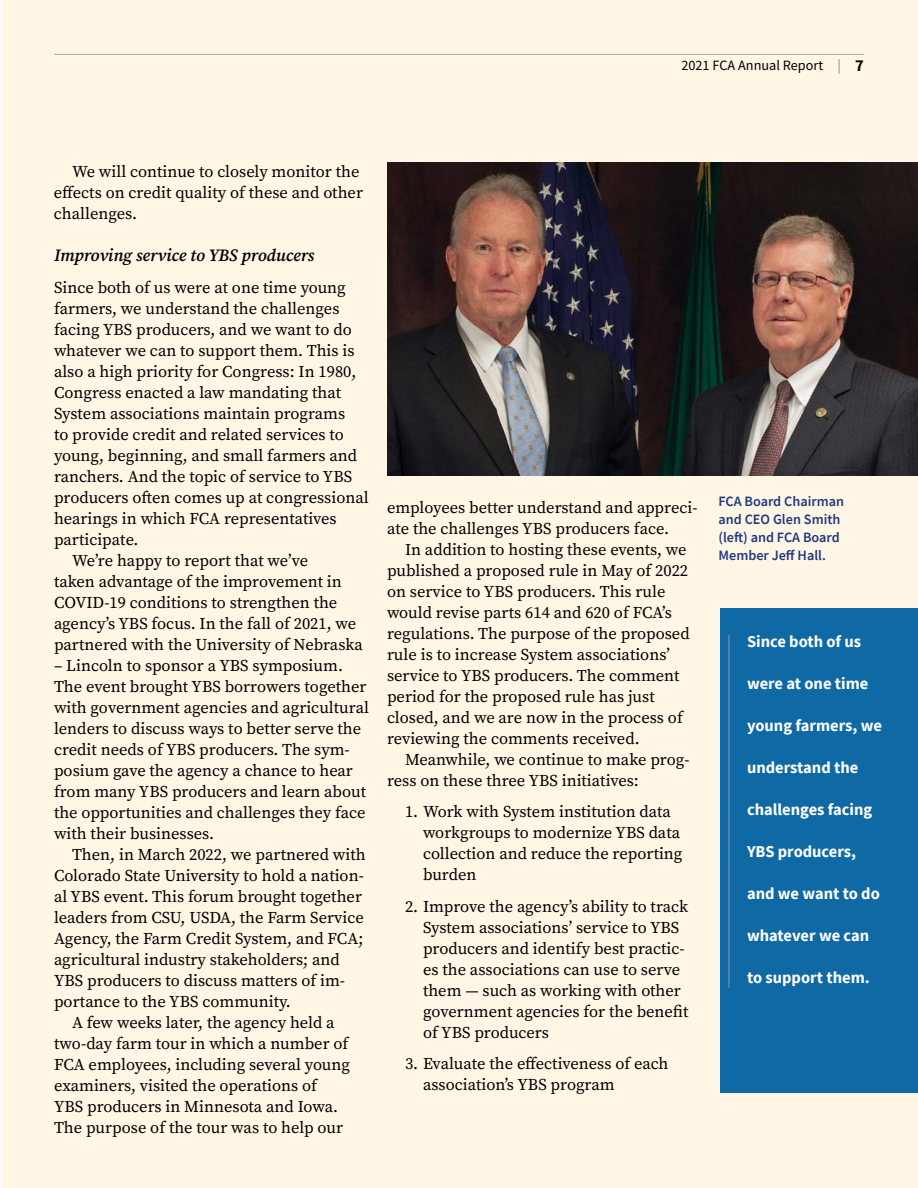
<style>
.page{position:relative;width:918px;height:1188px;background:#fff}
.page>*{position:absolute;margin:0;border:0;box-sizing:border-box;transform-origin:0 0}
.t1{font:italic 600 17.25px "Source Serif Pro";color:#000}
.P_Basic_Para_-_No_in{font:16.5px/21px "Source Serif Pro";color:#000}
.t2{font:700 16.5px "Source Sans Pro";color:#fff}
.Photo_Caption{font:600 14.25px/18px "Source Sans Pro";color:#203a7f}
.t3{font:14.25px "Source Sans Pro";color:#000}
.s1{color:#808285}
.s2{font-weight:700;font-size:16.5px}
</style>
<div class="page">
<div style="left:2px;top:0;width:916px;height:1188px;background:#fff6e6"></div>
<hr style="left:54px;top:54px;width:810px;height:1px;background:#a7a9ac">
<img style="left:387px;top:162px;width:531px;height:313px">
<div style="left:720px;top:608px;width:198px;height:485px;background:#0f69a4"></div>
<hr style="left:729px;top:635px;width:1px;height:353px;background:#939598">
<p class="t3" style="left:681px;top:56px;width:184px">2021 FCA Annual Report <span class="s1">|</span> <span class="s2">7</span></p>
<p class="P_Basic_Para_-_No_in" style="left:54px;top:161px;width:310px;text-indent:18px">We will continue to closely monitor the effects on credit quality of these and other challenges.</p>
<h4 class="t1" style="left:54px;top:244px;width:262px">Improving service to YBS producers</h4>
<p class="P_Basic_Para_-_No_in" style="left:54px;top:277px;width:316px">Since both of us were at one time young farmers, we understand the challenges facing YBS producers, and we want to do whatever we can to support them. This is also a high priority for Congress: In 1980, Congress enacted a law mandating that System associations maintain programs<br>to provide credit and related services to young, beginning, and small farmers and ranchers. And the topic of service to YBS producers often comes up at congressional hearings in which FCA representatives participate.</p>
<p class="P_Basic_Para_-_No_in" style="left:54px;top:550px;width:310px;text-indent:18px">We’re happy to report that we’ve<br>taken advantage of the improvement in COVID-19 conditions to strengthen the agency’s YBS focus. In the fall of 2021, we partnered with the University of Nebraska</p>
<p class="P_Basic_Para_-_No_in" style="left:54px;top:655px;width:316px">– Lincoln to sponsor a YBS symposium.<br>The event brought YBS borrowers together with government agencies and agricultural lenders to discuss ways to better serve the credit needs of YBS producers. The sym&shy;posium gave the agency a chance to hear from many YBS producers and learn about the opportunities and challenges they face with their businesses.</p>
<p class="P_Basic_Para_-_No_in" style="left:54px;top:844px;width:313px;text-indent:18px">Then, in March 2022, we partnered with Colorado State University to hold a nation&shy;al YBS event. This forum brought together leaders from CSU, USDA, the Farm Service Agency, the Farm Credit System, and FCA; agricultural industry stakeholders; and YBS producers to discuss matters of im&shy;portance to the YBS community.</p>
<p class="P_Basic_Para_-_No_in" style="left:54px;top:1012px;width:298px;text-indent:18px">A few weeks later, the agency held a two-day farm tour in which a number of FCA employees, including several young examiners, visited the operations of YBS producers in Minnesota and Iowa.<br>The purpose of the tour was to help our</p>
<p class="P_Basic_Para_-_No_in" style="left:387px;top:497px;width:312px">employees better understand and appreci&shy;ate the challenges YBS producers face.</p>
<p class="P_Basic_Para_-_No_in" style="left:387px;top:539px;width:304px;text-indent:18px">In addition to hosting these events, we published a proposed rule in May of 2022 on service to YBS producers. This rule would revise parts 614 and 620 of FCA’s regulations. The purpose of the proposed rule is to increase System associations’ service to YBS producers. The comment period for the proposed rule has just closed, and we are now in the process of reviewing the comments received.</p>
<p class="P_Basic_Para_-_No_in" style="left:387px;top:749px;width:304px;text-indent:18px">Meanwhile, we continue to make prog&shy;ress on these three YBS initiatives:</p>
<p class="P_Basic_Para_-_No_in" style="left:423px;top:801px;width:261px;text-indent:-18px">1. Work with System institution data workgroups to modernize YBS data collection and reduce the reporting burden</p>
<p class="P_Basic_Para_-_No_in" style="left:423px;top:896px;width:267px;text-indent:-18px">2. Improve the agency’s ability to track System associations’ service to YBS producers and identify best practic&shy;es the associations can use to serve them — such as working with other government agencies for the benefit of YBS producers</p>
<p class="P_Basic_Para_-_No_in" style="left:423px;top:1053px;width:247px;text-indent:-18px">3. Evaluate the effectiveness of each association’s YBS program</p>
<p class="Photo_Caption" style="left:718px;top:492px;width:127px">FCA Board Chairman and CEO Glen Smith (left) and FCA Board<br>Member Jeff Hall.</p>
<p class="t2" style="left:747px;top:631px;width:116px">Since both of us</p>
<p class="t2" style="left:747px;top:673px;width:123px">were at one time</p>
<p class="t2" style="left:747px;top:715px;width:137px">young farmers, we</p>
<p class="t2" style="left:747px;top:757px;width:113px">understand the</p>
<p class="t2" style="left:747px;top:799px;width:127px">challenges facing</p>
<p class="t2" style="left:747px;top:841px;width:111px">YBS producers,</p>
<p class="t2" style="left:747px;top:883px;width:134px">and we want to do</p>
<p class="t2" style="left:747px;top:925px;width:124px">whatever we can</p>
<p class="t2" style="left:747px;top:967px;width:124px">to support them.</p>
</div>
